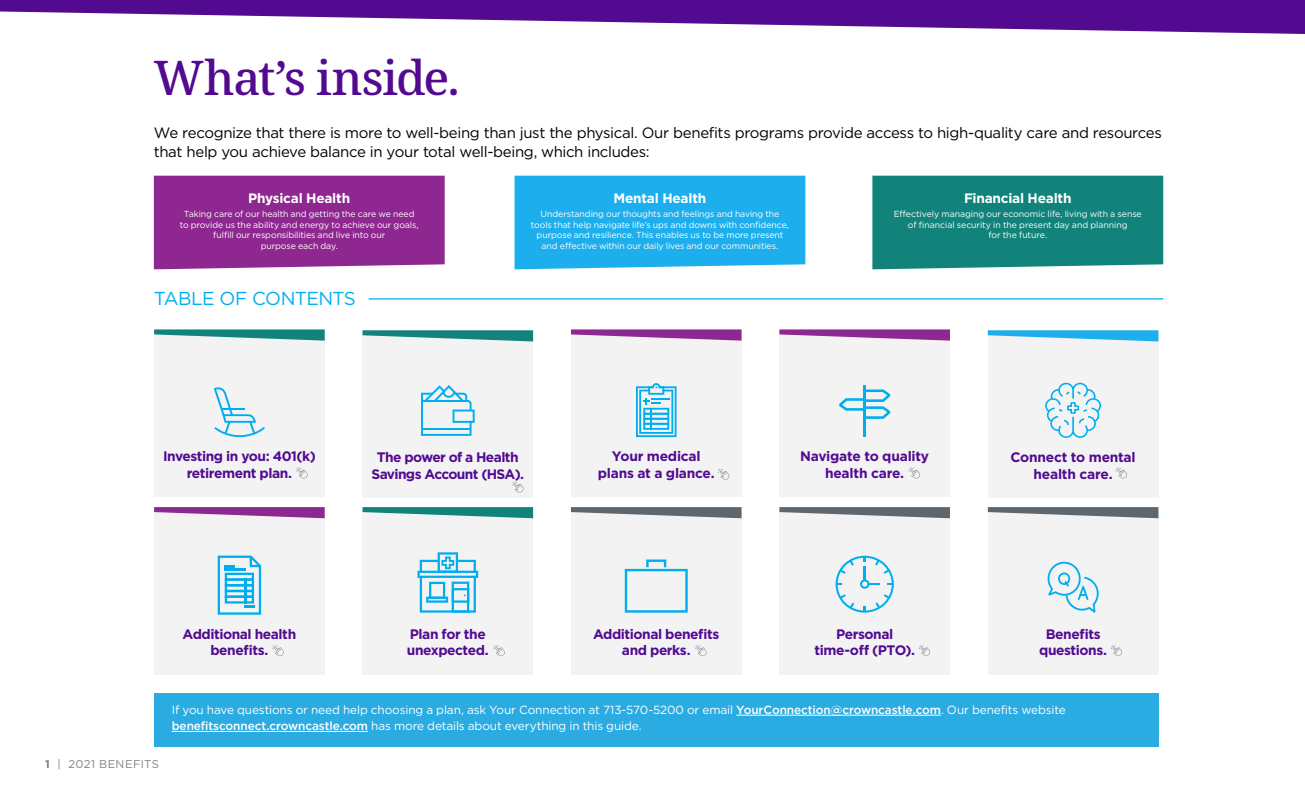
<style>
.page{position:relative;width:1305px;height:792px;background:#fff}
.page>*{position:absolute;margin:0;border:0;box-sizing:border-box;transform-origin:0 0}
.t1{font:500 47.5px "Noto Serif";letter-spacing:-.03em;color:#520b90}
.t2{font:18.75px "Gotham";letter-spacing:-.035em;color:#00aeef}
.t3{font:15px/18.8px "Gotham";letter-spacing:-.025em;color:#000}
.t4{font:700 13.75px/16.2px "Gotham";letter-spacing:-.03em;color:#520b90;text-align:center}
.t5{font:700 13.62px "Gotham";letter-spacing:-.015em;color:#fff}
.t6{font:11.75px/16.2px "Gotham";letter-spacing:-.01em;color:#fff}
.t7{font:11.25px "Gotham";letter-spacing:.035em;color:#808285}
.t8{font:8.75px/10.5px "Gotham";letter-spacing:-.01em;color:#fff;text-align:center}
.s1{font-weight:700}
.s2{font-weight:500}
</style>
<div class="page">
<div style="left:872px;top:176px;width:291px;height:93px;background:#11837b"></div>
<div style="left:154px;top:176px;width:291px;height:93px;background:#8e278f"></div>
<div style="left:515px;top:176px;width:290px;height:93px;background:#1dafed"></div>
<hr style="left:369px;top:298px;width:794px;height:2px;background:#00aeef">
<div style="left:154px;top:693px;width:1004px;height:53px;background:#2aace2"></div>
<div style="left:154px;top:507px;width:171px;height:168px;background:#f3f3f4"></div>
<svg style="left:218px;top:556px;width:43px;height:59px"></svg>
<svg style="left:154px;top:507px;width:171px;height:11px"></svg>
<svg style="left:272px;top:645px;width:12px;height:11px"></svg>
<div style="left:571px;top:329px;width:171px;height:168px;background:#f3f3f4"></div>
<svg style="left:571px;top:329px;width:171px;height:12px"></svg>
<svg style="left:636px;top:383px;width:41px;height:54px"></svg>
<svg style="left:718px;top:469px;width:12px;height:11px"></svg>
<div style="left:571px;top:507px;width:171px;height:168px;background:#f3f3f4"></div>
<svg style="left:625px;top:559px;width:63px;height:54px"></svg>
<svg style="left:571px;top:507px;width:171px;height:11px"></svg>
<svg style="left:695px;top:645px;width:12px;height:11px"></svg>
<div style="left:363px;top:507px;width:170px;height:168px;background:#f3f3f4"></div>
<svg style="left:417px;top:552px;width:61px;height:61px"></svg>
<svg style="left:363px;top:507px;width:170px;height:11px"></svg>
<svg style="left:493px;top:645px;width:12px;height:11px"></svg>
<div style="left:154px;top:329px;width:171px;height:168px;background:#f3f3f4"></div>
<svg style="left:296px;top:468px;width:12px;height:11px"></svg>
<svg style="left:154px;top:329px;width:171px;height:12px"></svg>
<svg style="left:214px;top:387px;width:51px;height:50px"></svg>
<svg style="left:0;top:0;width:1305px;height:34px;fill:#520b90"></svg>
<hr style="left:736px;top:715px;width:205px;height:1px;background:#fff">
<hr style="left:172px;top:731px;width:196px;height:1px;background:#fff">
<div style="left:779px;top:329px;width:171px;height:168px;background:#f3f3f4"></div>
<svg style="left:779px;top:329px;width:171px;height:12px"></svg>
<hr style="left:863px;top:386px;width:3px;height:51px;background:#00aeef">
<svg style="left:839px;top:389px;width:51px;height:30px"></svg>
<svg style="left:909px;top:468px;width:11px;height:11px"></svg>
<div style="left:779px;top:507px;width:171px;height:168px;background:#f3f3f4"></div>
<svg style="left:836px;top:556px;width:58px;height:57px"></svg>
<svg style="left:779px;top:507px;width:171px;height:11px"></svg>
<svg style="left:919px;top:645px;width:12px;height:11px"></svg>
<div style="left:988px;top:330px;width:170px;height:168px;background:#f3f3f4"></div>
<svg style="left:988px;top:330px;width:170px;height:11px"></svg>
<svg style="left:1045px;top:383px;width:56px;height:55px"></svg>
<svg style="left:1116px;top:468px;width:12px;height:11px"></svg>
<div style="left:988px;top:507px;width:170px;height:168px;background:#f3f3f4"></div>
<svg style="left:988px;top:507px;width:170px;height:11px"></svg>
<svg style="left:1047px;top:561px;width:52px;height:52px"></svg>
<svg style="left:1111px;top:645px;width:12px;height:11px"></svg>
<div style="left:363px;top:330px;width:170px;height:168px;background:#f3f3f4"></div>
<svg style="left:363px;top:330px;width:170px;height:11px"></svg>
<svg style="left:421px;top:385px;width:54px;height:51px"></svg>
<svg style="left:512px;top:482px;width:12px;height:11px"></svg>
<h1 class="t1" style="left:154px;top:45px;width:308px">What’s inside.</h1>
<h3 class="t3" style="left:154px;top:123px;width:1010px">We recognize that there is more to well-being than just the physical. Our benefits programs provide access to high-quality care and resources that help you achieve balance in your total well-being, which includes:</h3>
<h3 class="t5" style="left:248px;top:189px;width:103px">Physical Health</h3>
<p class="t8" style="left:180px;top:209px;width:240px">Taking care of our health and getting the care we need to provide us the ability and energy to achieve our goals, fulfill our responsibilities and live into our<br>purpose each day.</p>
<h2 class="t2" style="left:154px;top:287px;width:204px">TABLE OF CONTENTS</h2>
<h3 class="t5" style="left:614px;top:189px;width:94px">Mental Health</h3>
<p class="t8" style="left:531px;top:209px;width:260px">Understanding our thoughts and feelings and having the tools that help navigate life’s ups and downs with confidence, purpose and resilience. This enables us to be more present and effective within our daily lives and our communities.</p>
<h3 class="t5" style="left:964px;top:189px;width:109px">Financial Health</h3>
<p class="t8" style="left:894px;top:209px;width:249px">Effectively managing our economic life, living with a sense of financial security in the present day and planning<br>for the future.</p>
<h3 class="t4" style="left:163px;top:448px;width:154px">Investing in you: 401(k) retirement plan.</h3>
<h3 class="t4" style="left:371px;top:449px;width:154px">The power of a Health<br>Savings Account (HSA).</h3>
<h3 class="t4" style="left:598px;top:448px;width:118px">Your medical plans at a glance.</h3>
<h3 class="t4" style="left:800px;top:448px;width:131px">Navigate to quality health care.</h3>
<h3 class="t4" style="left:1011px;top:449px;width:127px">Connect to mental health care.</h3>
<h3 class="t4" style="left:183px;top:626px;width:115px">Additional health benefits.</h3>
<h3 class="t4" style="left:407px;top:626px;width:83px;text-align:left">Plan for the unexpected.</h3>
<h3 class="t4" style="left:593px;top:626px;width:128px">Additional benefits and perks.</h3>
<h3 class="t4" style="left:814px;top:626px;width:102px">Personal time-off (PTO).</h3>
<h3 class="t4" style="left:1039px;top:626px;width:69px">Benefits questions.</h3>
<p class="t7" style="left:45px;top:757px;width:116px"><span class="s1">1</span> | 2021 BENEFITS</p>
<p class="t6" style="left:172px;top:701px;width:895px">If you have questions or need help choosing a plan, ask Your Connection at 713-570-5200 or email <span class="s2">YourConnection@crowncastle.com</span>. Our benefits website <span class="s2">benefitsconnect.crowncastle.com</span> has more details about everything in this guide.</p>
</div>
